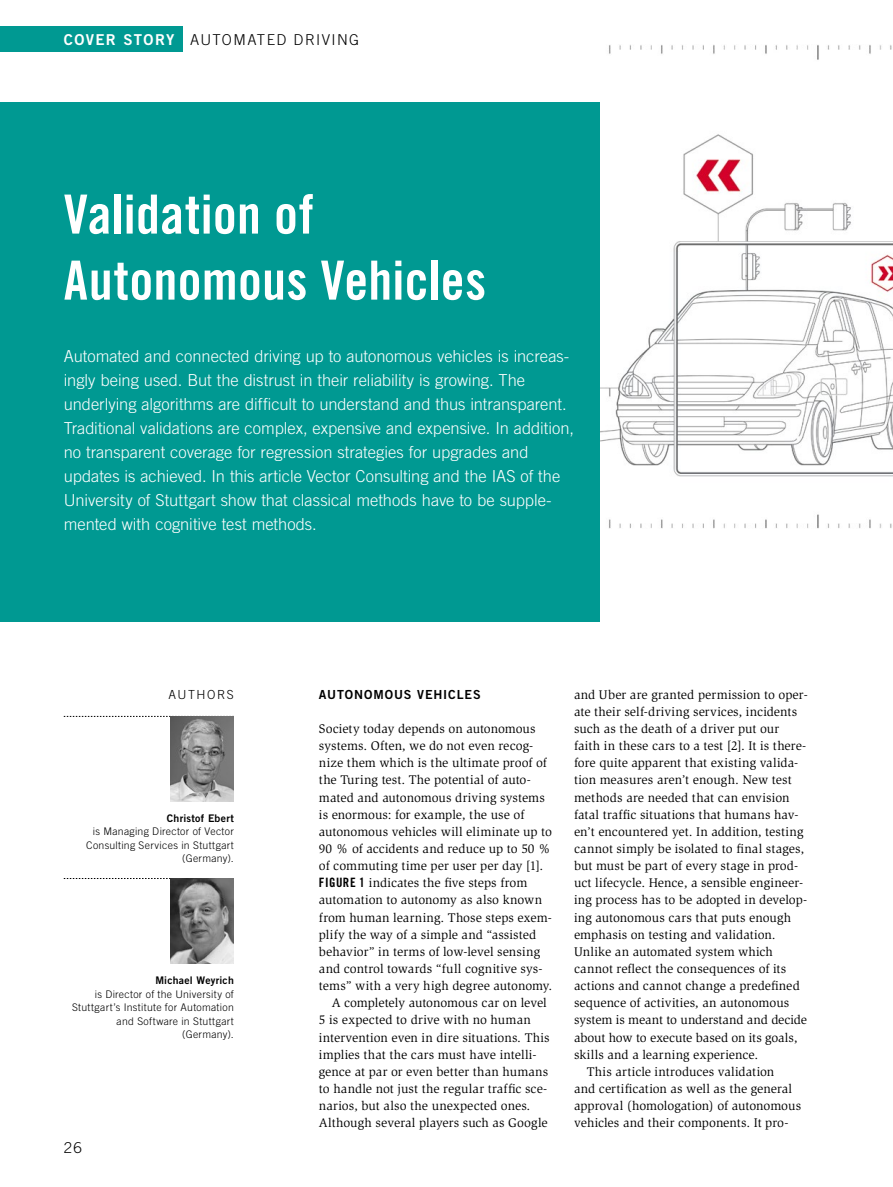
<style>
.page{position:relative;width:893px;height:1187px;background:#fff}
.page>*{position:absolute;margin:0;border:0;box-sizing:border-box;transform-origin:0 0}
.Title_x{font:54px/66px "Trade Gothic LT Std Bd Cn 20";letter-spacing:.005em;color:#fff}
.Trailer_x{font:300 16.5px/24px "Trade Gothic LT Std";color:#fff}
.Category_x{font:15px "Trade Gothic LT Std Bd 2";letter-spacing:.09em;color:#fff}
.Category_x-2{font:300 15px "Trade Gothic LT Std";color:#000}
.NoXML_Pagina{font:300 15px "Trade Gothic LT Std";color:#000}
.Para_Indent{font:12.9px/17.1px "Slimbach Std";letter-spacing:.005em;color:#000}
.Para_x{font:12.9px/17.1px "Slimbach Std";letter-spacing:.005em;color:#000}
.SectionHeading_1_x{font:12.45px "Trade Gothic LT Std Bd 2";letter-spacing:.07em;color:#000}
.NoXML_Author_Heading{font:300 12.45px "Trade Gothic LT Std";letter-spacing:.125em;color:#000}
.Biography_x{font:300 10.5px/13.5px "Trade Gothic LT Std";letter-spacing:.03em;color:#000;text-align:right}
.Author_Name{font:10.5px "Trade Gothic LT Std Bd 2";letter-spacing:.025em;color:#000}
.s1{font-family:"Trade Gothic LT Std";font-weight:300;color:#000}
.s2{font-family:"Trade Gothic LT Std Bd Cn 20"}
</style>
<div class="page">
<img style="left:601px;top:45px;width:292px;height:484px">
<div style="left:0;top:103px;width:599px;height:519px;background:#009992"></div>
<svg style="left:64px;top:716px;width:106px;height:1px"></svg>
<svg style="left:64px;top:878px;width:106px;height:1px"></svg>
<img style="left:170px;top:716px;width:64px;height:85px">
<img style="left:170px;top:878px;width:64px;height:85px">
<div style="left:0;top:26px;width:183px;height:26px;background:#009992"></div>
<p class="Category_x" style="left:64px;top:30px;width:149px">COVER STORY <span class="s1">Automat</span></p>
<p class="Category_x-2" style="left:267px;top:31px;width:47px">ed Drivi</p>
<p class="Category_x-2" style="left:337px;top:31px;width:21px">ng</p>
<p class="Title_x" style="left:64px;top:181px;width:424px">Validation of<br>Autonomous Vehicles</p>
<p class="Trailer_x" style="left:64px;top:344px;width:512px">Automated and connected driving up to autonomous vehicles is increas&shy;ingly being used. But the distrust in their reliability is growing. The underlying algorithms are difficult to understand and thus intransparent.<br>Traditional validations are complex, expensive and expensive. In addition, no transparent coverage for regression strategies for upgrades and updates is achieved. In this article Vector Consulting and the IAS of the University of Stuttgart show that classical methods have to be supple&shy;mented with cognitive test methods.</p>
<p class="NoXML_Author_Heading" style="left:168px;top:687px;width:67px">AUTHORS</p>
<p class="Author_Name" style="left:167px;top:811px;width:68px">Christof Ebert</p>
<p class="Biography_x" style="left:86px;top:824px;width:149px">is Managing Director of Vector<br>Consulting Services in Stuttgart (Germany).</p>
<p class="Author_Name" style="left:155px;top:973px;width:80px">Michael Weyrich</p>
<p class="Biography_x" style="left:72px;top:986px;width:163px">is Director of the University of<br>Stuttgart’s Institute for Automation and Software in Stuttgart (Germany).</p>
<p class="NoXML_Pagina" style="left:64px;top:1138px;width:20px">26</p>
<p class="SectionHeading_1_x" style="left:319px;top:686px;width:163px">AUTONOMOUS VEHICLES</p>
<p class="Para_x" style="left:319px;top:720px;width:235px">Society today depends on autonomous systems. Often, we do not even recog&shy;nize them which is the ultimate proof of the Turing test. The potential of auto&shy;mated and autonomous driving systems is enormous: for example, the use of autonomous vehicles will eliminate up to 90 % of accidents and reduce up to 50 % of commuting time per user per day [1].<br><span class="s2">FIGURE 1</span> indicates the five steps from automation to autonomy as also known from human learning. Those steps exem&shy;plify the way of a simple and “assisted behavior” in terms of low-level sensing and control towards “full cognitive sys&shy;tems” with a very high degree autonomy.</p>
<p class="Para_Indent" style="left:319px;top:994px;width:232px;text-indent:13px">A completely autonomous car on level 5 is expected to drive with no human intervention even in dire situations. This implies that the cars must have intelli&shy;gence at par or even better than humans to handle not just the regular traffic sce&shy;narios, but also the unexpected ones.<br>Although several players such as Google</p>
<p class="Para_Indent" style="left:574px;top:685px;width:235px">and Uber are granted permission to oper&shy;ate their self-driving services, incidents such as the death of a driver put our faith in these cars to a test [2]. It is there&shy;fore quite apparent that existing valida&shy;tion measures aren’t enough. New test methods are needed that can envision fatal traffic situations that humans hav&shy;en’t encountered yet. In addition, testing cannot simply be isolated to final stages, but must be part of every stage in prod&shy;uct lifecycle. Hence, a sensible engineer&shy;ing process has to be adopted in develop&shy;ing autonomous cars that puts enough emphasis on testing and validation.<br>Unlike an automated system which cannot reflect the consequences of its actions and cannot change a predefined sequence of activities, an autonomous system is meant to understand and decide about how to execute based on its goals, skills and a learning experience.</p>
<p class="Para_Indent" style="left:574px;top:1063px;width:229px;text-indent:13px">This article introduces validation<br>and certification as well as the general approval (homologation) of autonomous vehicles and their components. It pro-</p>
</div>
